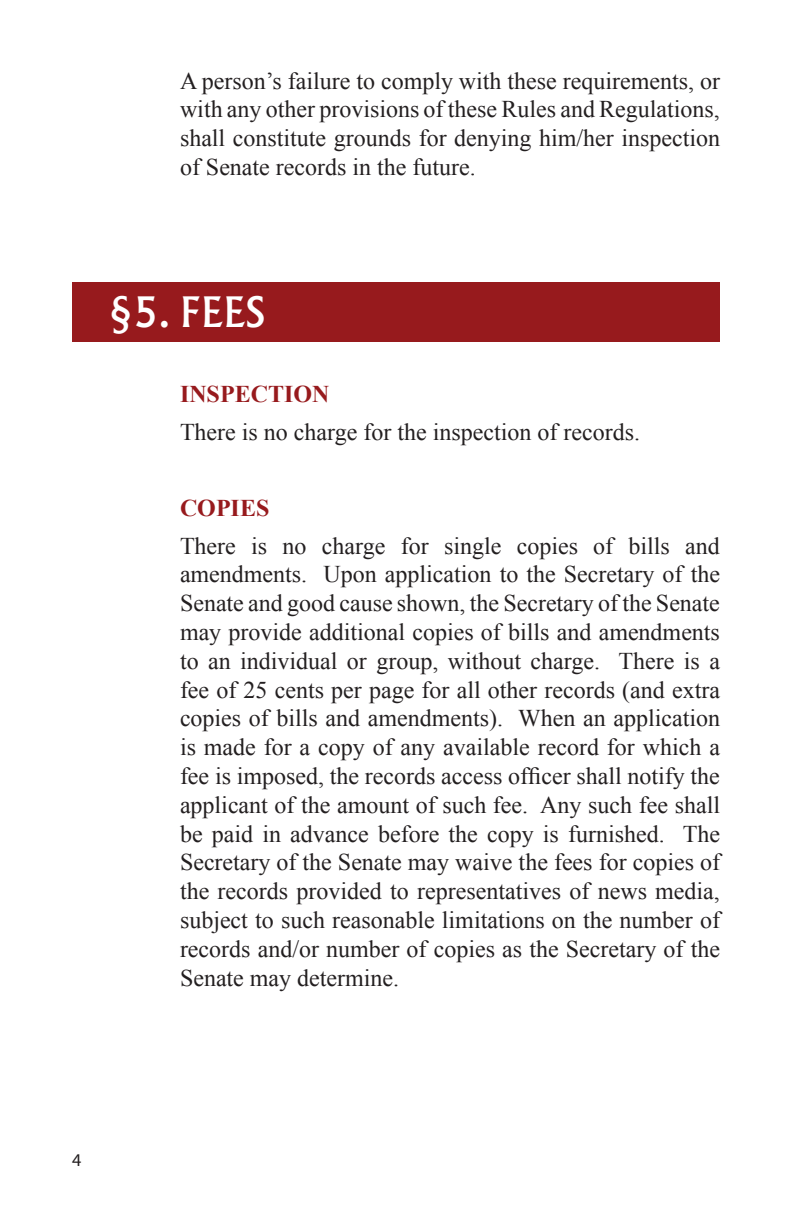
<style>
.page{position:relative;width:792px;height:1224px;background:#fff}
.page>*{position:absolute;margin:0;border:0;box-sizing:border-box;transform-origin:0 0}
.t1{font:500 40px "Albertus";color:#fff}
.t2{font:24px/28.8px "Times New Roman";color:#231f20;text-align:justify}
.t3{font:700 24px "Times New Roman";color:#971a1d}
.t4{font:18px "Myriad Pro";color:#231f20}
</style>
<div class="page">
<div style="left:72px;top:283px;width:648px;height:59px;background:#971a1d"></div>
<p class="t2" style="left:180px;top:66px;width:542px">A person’s failure to comply with these requirements, or with any other provisions of these Rules and Regulations, shall constitute grounds for denying him/her inspection of Senate records in the future.</p>
<h1 class="t1" style="left:108px;top:288px;width:159px">§5. FEES</h1>
<p class="t3" style="left:180px;top:378px;width:151px">INSPECTION</p>
<p class="t2" style="left:180px;top:417px;width:462px">There is no charge for the inspection of records.</p>
<p class="t3" style="left:180px;top:491px;width:91px">COPIES</p>
<p class="t2" style="left:180px;top:531px;width:542px">There is no charge for single copies of bills and amendments. Upon application to the Secretary of the Senate and good cause shown, the Secretary of the Senate may provide additional copies of bills and amendments to an individual or group, without charge. There is a fee of 25 cents per page for all other records (and extra copies of bills and amendments). When an application is made for a copy of any available record for which a fee is imposed, the records access officer shall notify the applicant of the amount of such fee. Any such fee shall be paid in advance before the copy is furnished. The Secretary of the Senate may waive the fees for copies of the records provided to representatives of news media, subject to such reasonable limitations on the number of records and/or number of copies as the Secretary of the Senate may determine.</p>
<p class="t4" style="left:72px;top:1148px;width:11px">4</p>
</div>
